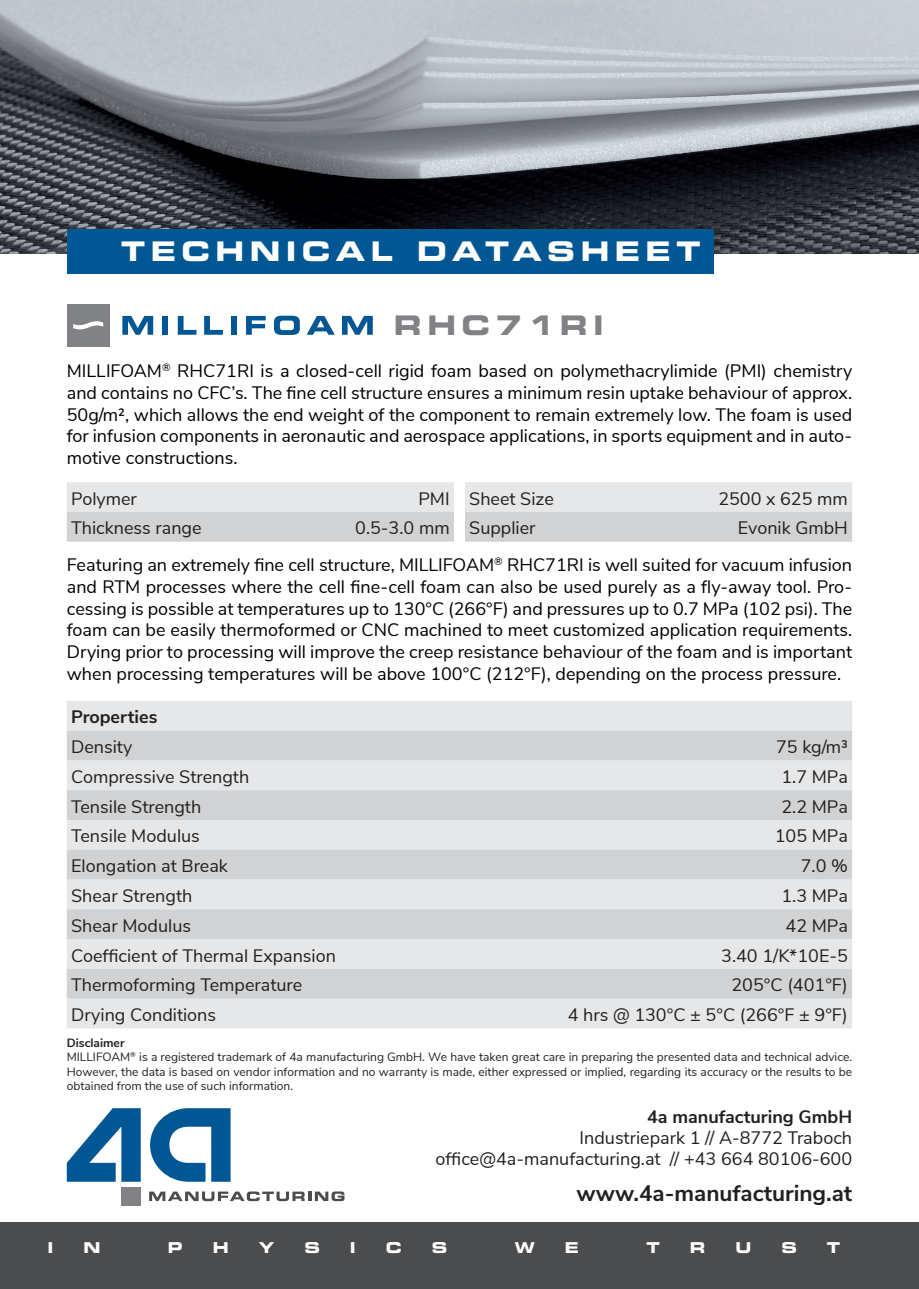
<style>
.page{position:relative;width:919px;height:1289px;background:#fff}
.page>*{position:absolute;margin:0;border:0;box-sizing:border-box;transform-origin:0 0}
.t1{font:27px "Eurostile Bold Extended Two";letter-spacing:.2em;color:#fff}
.t2{font:27px "Eurostile Bold Extended Two";letter-spacing:.2em;color:#808285}
.Absatzformat_1{font:700 22.5px "Nunito Sans";color:#231f20}
.t3{font:18px/21.6px "Nunito Sans";color:#000001;text-align:justify}
.Absatzformat_1-2{font:18px "Nunito Sans";color:#231f20}
.Absatzformat_1-3{font:700 18px "Nunito Sans";color:#231f20}
.t4{font:15px "Eurostile Bold Extended Two";color:#fff}
.t5{font:12px/14.4px "Nunito Sans";color:#231f20;text-align:justify}
.t6{font:700 12px "Nunito Sans";color:#231f20}
</style>
<div class="page">
<div style="left:0;top:1222px;width:918px;height:66px;background:#4b4c4d"></div>
<img style="left:0;top:0;width:918px;height:253px">
<div style="left:67px;top:701px;width:785px;height:327px;background:#e6e7e9"></div>
<svg style="left:67px;top:730px;width:785px;height:268px;background:#dadbdd"></svg>
<svg style="left:150px;top:1108px;width:80px;height:73px"></svg>
<svg style="left:67px;top:1108px;width:74px;height:73px"></svg>
<div style="left:121px;top:1187px;width:20px;height:18px;background:#808285"></div>
<svg style="left:149px;top:1191px;width:195px;height:10px"></svg>
<svg style="left:122px;top:316px;width:31px;height:19px"></svg>
<div style="left:162px;top:316px;width:6px;height:19px;background:#005794"></div>
<svg style="left:178px;top:316px;width:18px;height:19px"></svg>
<svg style="left:204px;top:316px;width:19px;height:19px"></svg>
<div style="left:231px;top:316px;width:6px;height:19px;background:#005794"></div>
<svg style="left:246px;top:316px;width:20px;height:19px"></svg>
<svg style="left:274px;top:316px;width:26px;height:19px"></svg>
<svg style="left:306px;top:316px;width:29px;height:19px"></svg>
<svg style="left:342px;top:316px;width:31px;height:19px"></svg>
<div style="left:67px;top:304px;width:42px;height:43px;background:#808285"></div>
<svg style="left:73px;top:321px;width:30px;height:8px"></svg>
<svg style="left:67px;top:482px;width:387px;height:59px;background:#dbdcde"></svg>
<svg style="left:465px;top:482px;width:387px;height:59px;background:#dbdcde"></svg>
<div style="left:67px;top:229px;width:646px;height:44px;background:#005794"></div>
<p class="t1" style="left:121px;top:232px;width:580px">TECHNICAL DATASHEET</p>
<p class="t2" style="left:394px;top:306px;width:211px">RHC71RI</p>
<p class="t3" style="left:67px;top:359px;width:786px">MILLIFOAM<sup>®</sup> RHC71RI is a closed-cell rigid foam based on polymethacrylimide (PMI) chemistry and contains no CFC’s. The fine cell structure ensures a minimum resin uptake behaviour of approx.<br>50g/m², which allows the end weight of the component to remain extremely low. The foam is used for infusion components in aeronautic and aerospace applications, in sports equipment and in auto&shy;motive constructions.</p>
<p class="Absatzformat_1-2" style="left:71px;top:485px;width:67px">Polymer</p>
<p class="Absatzformat_1-2" style="left:418px;top:485px;width:33px">PMI</p>
<p class="Absatzformat_1-2" style="left:71px;top:515px;width:132px">Thickness range</p>
<p class="Absatzformat_1-2" style="left:355px;top:515px;width:96px">0.5-3.0 mm</p>
<p class="Absatzformat_1-2" style="left:469px;top:485px;width:86px">Sheet Size</p>
<p class="Absatzformat_1-2" style="left:718px;top:485px;width:131px">2500 x 625 mm</p>
<p class="Absatzformat_1-2" style="left:469px;top:515px;width:68px">Supplier</p>
<p class="Absatzformat_1-2" style="left:737px;top:515px;width:112px">Evonik GmbH</p>
<p class="t3" style="left:67px;top:553px;width:786px">Featuring an extremely fine cell structure, MILLIFOAM<sup>®</sup> RHC71RI is well suited for vacuum infusion and RTM processes where the cell fine-cell foam can also be used purely as a fly-away tool. Pro&shy;cessing is possible at temperatures up to 130°C (266°F) and pressures up to 0.7 MPa (102 psi). The foam can be easily thermoformed or CNC machined to meet customized application requirements.<br>Drying prior to processing will improve the creep resistance behaviour of the foam and is important when processing temperatures will be above 100°C (212°F), depending on the process pressure.</p>
<p class="Absatzformat_1-3" style="left:71px;top:704px;width:88px">Properties</p>
<p class="Absatzformat_1-2" style="left:71px;top:733px;width:63px">Density</p>
<p class="Absatzformat_1-2" style="left:776px;top:733px;width:73px">75 kg/m³</p>
<p class="Absatzformat_1-2" style="left:71px;top:763px;width:180px">Compressive Strength</p>
<p class="Absatzformat_1-2" style="left:781px;top:763px;width:68px">1.7 MPa</p>
<p class="Absatzformat_1-2" style="left:71px;top:793px;width:132px">Tensile Strength</p>
<p class="Absatzformat_1-2" style="left:781px;top:793px;width:68px">2.2 MPa</p>
<p class="Absatzformat_1-2" style="left:71px;top:823px;width:130px">Tensile Modulus</p>
<p class="Absatzformat_1-2" style="left:774px;top:823px;width:75px">105 MPa</p>
<p class="Absatzformat_1-2" style="left:71px;top:852px;width:158px">Elongation at Break</p>
<p class="Absatzformat_1-2" style="left:800px;top:852px;width:49px">7.0 %</p>
<p class="Absatzformat_1-2" style="left:71px;top:882px;width:123px">Shear Strength</p>
<p class="Absatzformat_1-2" style="left:781px;top:882px;width:68px">1.3 MPa</p>
<p class="Absatzformat_1-2" style="left:71px;top:912px;width:121px">Shear Modulus</p>
<p class="Absatzformat_1-2" style="left:785px;top:912px;width:64px">42 MPa</p>
<p class="Absatzformat_1-2" style="left:71px;top:942px;width:266px">Coefficient of Thermal Expansion</p>
<p class="Absatzformat_1-2" style="left:721px;top:942px;width:128px">3.40 1/K*10E-5</p>
<p class="Absatzformat_1-2" style="left:71px;top:971px;width:233px">Thermoforming Temperature</p>
<p class="Absatzformat_1-2" style="left:731px;top:971px;width:118px">205°C (401°F)</p>
<p class="Absatzformat_1-2" style="left:71px;top:1001px;width:147px">Drying Conditions</p>
<p class="Absatzformat_1-2" style="left:567px;top:1001px;width:281px">4 hrs @ 130°C ± 5°C (266°F ± 9°F)</p>
<p class="t6" style="left:67px;top:1033px;width:59px">Disclaimer</p>
<p class="t5" style="left:67px;top:1049px;width:786px">MILLIFOAM<sup>®</sup> is a registered trademark of 4a manufacturing GmbH. We have taken great care in preparing the presented data and technical advice.<br>However, the data is based on vendor information and no warranty is made, either expressed or implied, regarding its accuracy or the results to be obtained from the use of such information.</p>
<p class="Absatzformat_1-3" style="left:647px;top:1103px;width:207px">4a manufacturing GmbH</p>
<p class="Absatzformat_1-2" style="left:579px;top:1124px;width:274px">Industriepark 1 // A-8772 Traboch</p>
<p class="Absatzformat_1-2" style="left:435px;top:1145px;width:418px">office@4a-manufacturing.at // +43 664 80106-600</p>
<p class="Absatzformat_1" style="left:576px;top:1176px;width:277px">www.4a-manufacturing.at</p>
<p class="t4" style="left:48px;top:1236px;width:7px">I</p>
<p class="t4" style="left:83px;top:1236px;width:19px">N</p>
<p class="t4" style="left:168px;top:1236px;width:16px">P</p>
<p class="t4" style="left:213px;top:1236px;width:17px">H</p>
<p class="t4" style="left:259px;top:1236px;width:17px">Y</p>
<p class="t4" style="left:304px;top:1236px;width:17px">S</p>
<p class="t4" style="left:350px;top:1236px;width:7px">I</p>
<p class="t4" style="left:386px;top:1236px;width:17px">C</p>
<p class="t4" style="left:432px;top:1236px;width:17px">S</p>
<p class="t4" style="left:515px;top:1236px;width:22px">W</p>
<p class="t4" style="left:565px;top:1236px;width:16px">E</p>
<p class="t4" style="left:646px;top:1236px;width:15px">T</p>
<p class="t4" style="left:689px;top:1236px;width:17px">R</p>
<p class="t4" style="left:735px;top:1236px;width:17px">U</p>
<p class="t4" style="left:781px;top:1236px;width:17px">S</p>
<p class="t4" style="left:826px;top:1236px;width:15px">T</p>
</div>
